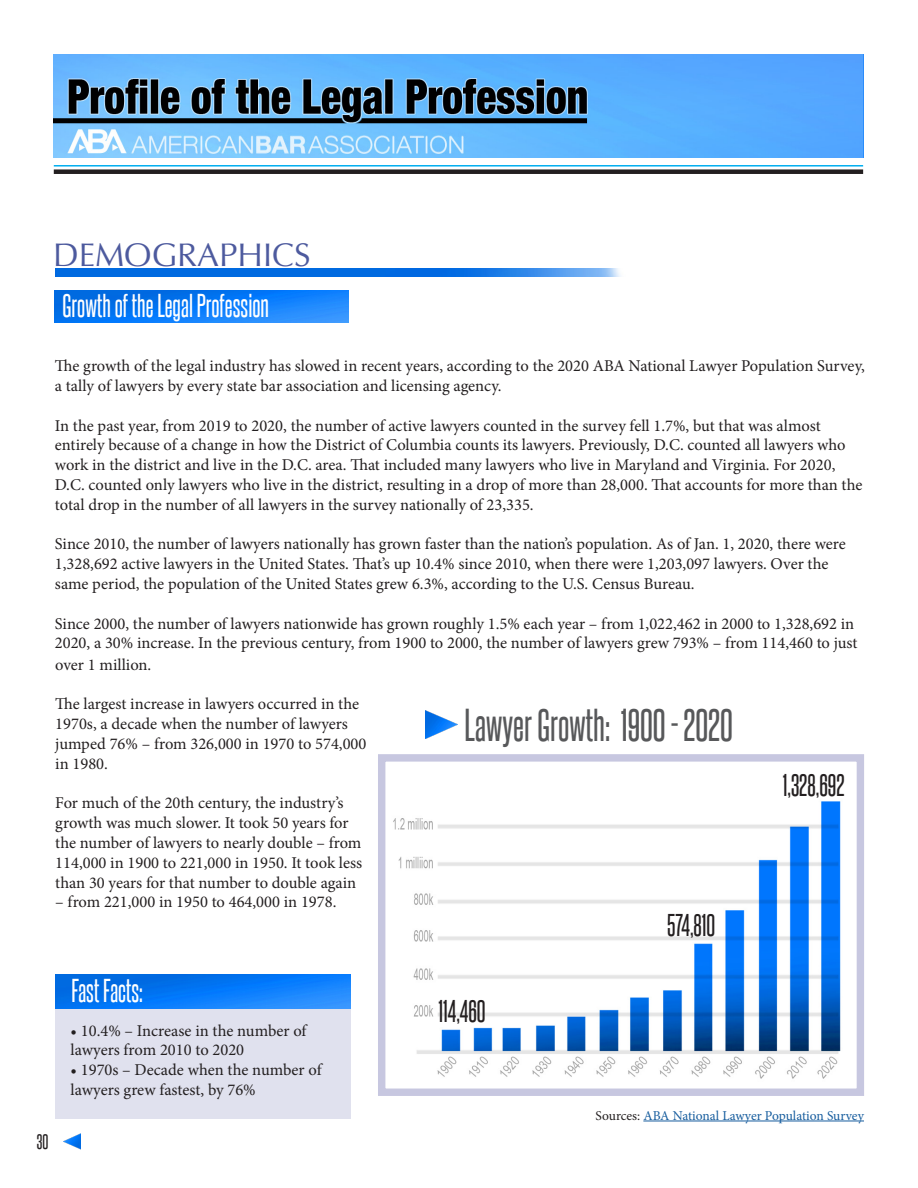
<style>
.page{position:relative;width:918px;height:1188px;background:#fff}
.page>*{position:absolute;margin:0;border:0;box-sizing:border-box;transform-origin:0 0}
.t1{font:39px "Steelfish Rg";color:#57585a}
.t2{font:32.85px "Optima";color:#4d5a9e}
.t3{font:28.05px "Steelfish Rg";color:#fff}
.t4{font:26.7px "Steelfish Rg";color:#231f20}
.t5{font:18px "Steelfish Rg";color:#231f20}
.t6{font:16.5px/19.8px "Minion Pro";color:#231f20}
.t7{font:13.5px "Minion Pro";color:#175d9e}
.s1{color:#231f20}
</style>
<div class="page">
<img style="left:54px;top:54px;width:809px;height:104px">
<img style="left:63px;top:1134px;width:18px;height:15px">
<div style="left:54px;top:169px;width:809px;height:5px;background:#231f20"></div>
<hr style="left:54px;top:165px;width:809px;height:2px;background:#00aeef">
<hr style="left:643px;top:1121px;width:221px;height:1px;background:#175d9e">
<img style="left:393px;top:801px;width:448px;height:278px">
<div style="left:56px;top:976px;width:295px;height:143px;background:#e0e1ee"></div>
<img style="left:55px;top:269px;width:566px;height:7px">
<img style="left:55px;top:290px;width:294px;height:33px">
<img style="left:56px;top:974px;width:295px;height:35px">
<div style="left:378px;top:754px;width:486px;height:342px;border:7px solid #c7c7e0"></div>
<img style="left:426px;top:711px;width:32px;height:28px">
<p class="t2" style="left:53px;top:236px;width:259px">DEMOGRAPHICS</p>
<p class="t3" style="left:63px;top:288px;width:208px">Growth of the Legal Profession</p>
<p class="t6" style="left:55px;top:356px;width:812px">The growth of the legal industry has slowed in recent years, according to the 2020 ABA National Lawyer Population Survey, a tally of lawyers by every state bar association and licensing agency.</p>
<p class="t6" style="left:55px;top:416px;width:809px">In the past year, from 2019 to 2020, the number of active lawyers counted in the survey fell 1.7%, but that was almost entirely because of a change in how the District of Columbia counts its lawyers. Previously, D.C. counted all lawyers who work in the district and live in the D.C. area. That included many lawyers who live in Maryland and Virginia. For 2020, D.C. counted only lawyers who live in the district, resulting in a drop of more than 28,000. That accounts for more than the total drop in the number of all lawyers in the survey nationally of 23,335.</p>
<p class="t6" style="left:55px;top:534px;width:792px">Since 2010, the number of lawyers nationally has grown faster than the nation’s population. As of Jan. 1, 2020, there were<br>1,328,692 active lawyers in the United States. That’s up 10.4% since 2010, when there were 1,203,097 lawyers. Over the same period, the population of the United States grew 6.3%, according to the U.S. Census Bureau.</p>
<p class="t6" style="left:55px;top:614px;width:804px">Since 2000, the number of lawyers nationwide has grown roughly 1.5% each year – from 1,022,462 in 2000 to 1,328,692 in<br>2020, a 30% increase. In the previous century, from 1900 to 2000, the number of lawyers grew 793% – from 114,460 to just</p>
<p class="t6" style="left:55px;top:655px;width:98px">over 1 million.</p>
<p class="t6" style="left:55px;top:694px;width:313px">The largest increase in lawyers occurred in the 1970s, a decade when the number of lawyers jumped 76% – from 326,000 in 1970 to 574,000 in 1980.</p>
<p class="t6" style="left:55px;top:793px;width:308px">For much of the 20th century, the industry’s growth was much slower. It took 50 years for the number of lawyers to nearly double – from 114,000 in 1900 to 221,000 in 1950. It took less than 30 years for that number to double again</p>
<p class="t6" style="left:55px;top:892px;width:283px">– from 221,000 in 1950 to 464,000 in 1978.</p>
<p class="t3" style="left:71px;top:974px;width:73px">Fast Facts:</p>
<p class="t5" style="left:37px;top:1131px;width:13px">30</p>
<p class="t6" style="left:71px;top:1020px;width:237px">• 10.4% – Increase in the number of lawyers from 2010 to 2020</p>
<p class="t6" style="left:71px;top:1060px;width:252px">• 1970s – Decade when the number of lawyers grew fastest, by 76%</p>
<p class="t1" style="left:465px;top:701px;width:270px">Lawyer Growth: 1900 - 2020</p>
<p class="t4" style="left:438px;top:995px;width:49px">114,460</p>
<p class="t4" style="left:667px;top:909px;width:50px">574,810</p>
<p class="t4" style="left:783px;top:769px;width:63px">1,328,692</p>
<p class="t7" style="left:596px;top:1106px;width:270px"><span class="s1">Sources:</span> ABA National Lawyer Population Survey</p>
</div>
